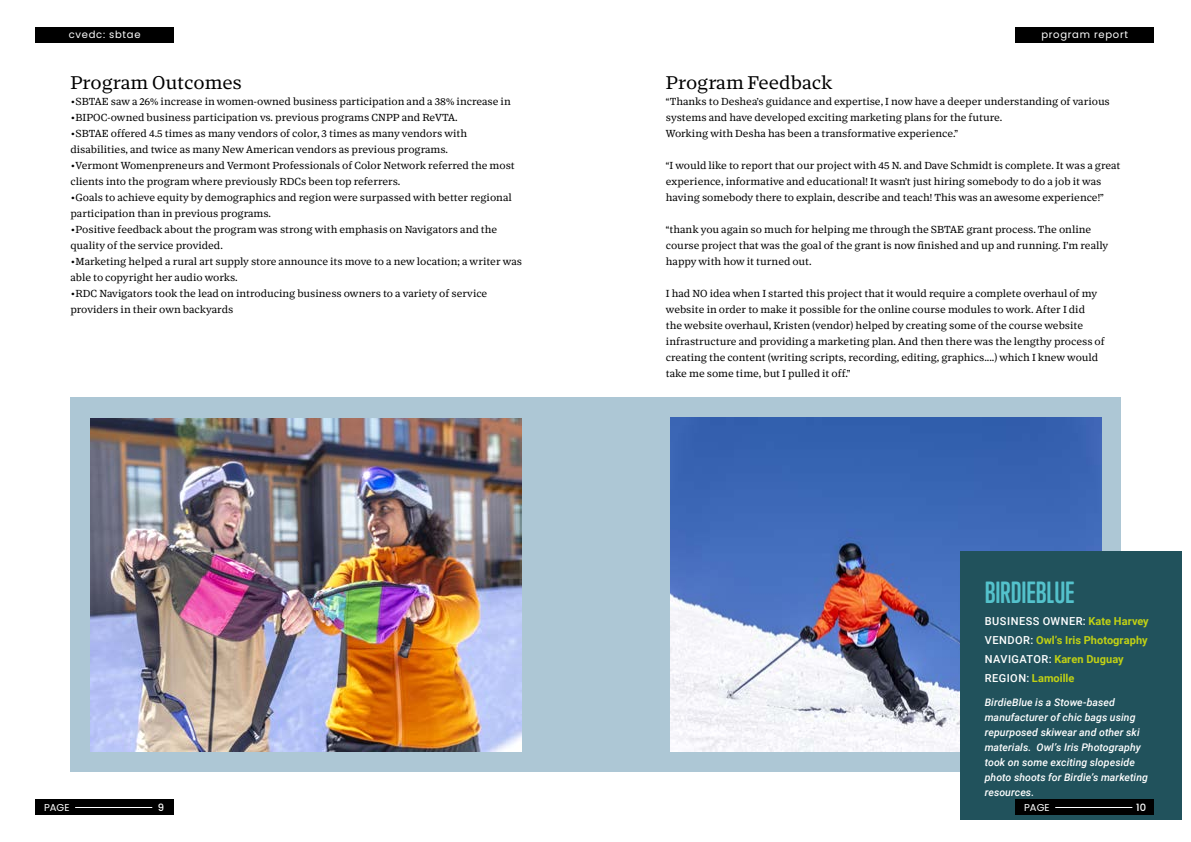
<style>
.page{position:relative;width:1191px;height:842px;background:#fff}
.page>*{position:absolute;margin:0;border:0;box-sizing:border-box;transform-origin:0 0}
.t1{font:700 28px "Trump Soft Pro";letter-spacing:-.005em;color:#54c2cc}
.t2{font:18px "Corsario VF";color:#000}
.t3{font:700 11px/19px "Roboto";letter-spacing:.005em;color:#c1d114}
.t4{font:italic 500 10.5px/15px "Roboto";letter-spacing:.005em;color:#fff}
.t5{font:10px/16px "Corsario VF";color:#000}
.t6{font:10px "Poppins";letter-spacing:.07em;color:#fff}
.t7{font:500 10px "Poppins";color:#fff}
.s1{font-weight:500;color:#fff}
</style>
<div class="page">
<div style="left:70px;top:397px;width:1051px;height:374px;background:#adc7d5"></div>
<img style="left:90px;top:418px;width:431px;height:333px">
<img style="left:670px;top:418px;width:431px;height:333px">
<div style="left:960px;top:551px;width:222px;height:269px;background:#21525c"></div>
<div style="left:35px;top:800px;width:139px;height:15px;background:#000"></div>
<div style="left:35px;top:27px;width:139px;height:15px;background:#000"></div>
<div style="left:1015px;top:27px;width:139px;height:15px;background:#000"></div>
<div style="left:1015px;top:800px;width:139px;height:15px;background:#000"></div>
<hr style="left:75px;top:807px;width:77px;height:1px;background:#fff">
<hr style="left:1055px;top:807px;width:77px;height:1px;background:#fff">
<p class="t6" style="left:69px;top:29px;width:73px">cvedc: sbtae</p>
<p class="t6" style="left:1041px;top:29px;width:88px">program report</p>
<h2 class="t2" style="left:70px;top:72px;width:173px">Program Outcomes</h2>
<p class="t5" style="left:70px;top:94px;width:442px">•SBTAE saw a 26% increase in women-owned business participation and a 38% increase in</p>
<p class="t5" style="left:70px;top:110px;width:389px">•BIPOC-owned business participation vs. previous programs CNPP and ReVTA.</p>
<p class="t5" style="left:70px;top:126px;width:398px">•SBTAE offered 4.5 times as many vendors of color, 3 times as many vendors with disabilities, and twice as many New American vendors as previous programs.</p>
<p class="t5" style="left:70px;top:158px;width:446px">•Vermont Womenpreneurs and Vermont Professionals of Color Network referred the most clients into the program where previously RDCs been top referrers.</p>
<p class="t5" style="left:70px;top:190px;width:443px">•Goals to achieve equity by demographics and region were surpassed with better regional participation than in previous programs.</p>
<p class="t5" style="left:70px;top:222px;width:428px">•Positive feedback about the program was strong with emphasis on Navigators and the quality of the service provided.</p>
<p class="t5" style="left:70px;top:254px;width:453px">•Marketing helped a rural art supply store announce its move to a new location; a writer was able to copyright her audio works.</p>
<p class="t5" style="left:70px;top:286px;width:418px">•RDC Navigators took the lead on introducing business owners to a variety of service providers in their own backyards</p>
<h2 class="t2" style="left:666px;top:72px;width:168px">Program Feedback</h2>
<p class="t5" style="left:666px;top:94px;width:445px">“Thanks to Deshea’s guidance and expertise, I now have a deeper understanding of various systems and have developed exciting marketing plans for the future.<br>Working with Desha has been a transformative experience.”</p>
<p class="t5" style="left:666px;top:158px;width:456px">“I would like to report that our project with 45 N. and Dave Schmidt is complete. It was a great experience, informative and educational! It wasn’t just hiring somebody to do a job it was having somebody there to explain, describe and teach! This was an awesome experience!”</p>
<p class="t5" style="left:666px;top:222px;width:444px">“thank you again so much for helping me through the SBTAE grant process. The online course project that was the goal of the grant is now finished and up and running. I’m really happy with how it turned out.</p>
<p class="t5" style="left:666px;top:286px;width:440px">I had NO idea when I started this project that it would require a complete overhaul of my website in order to make it possible for the online course modules to work. After I did<br>the website overhaul, Kristen (vendor) helped by creating some of the course website infrastructure and providing a marketing plan. And then there was the lengthy process of creating the content (writing scripts, recording, editing, graphics....) which I knew would take me some time, but I pulled it off.”</p>
<h1 class="t1" style="left:984px;top:575px;width:91px">BIRDIEBLUE</h1>
<p class="t3" style="left:985px;top:611px;width:165px"><span class="s1">BUSINESS OWNER:</span> Kate Harvey<br><span class="s1">VENDOR:</span> Owl’s Iris Photography<br><span class="s1">NAVIGATOR:</span> Karen Duguay<br><span class="s1">REGION:</span> Lamoille</p>
<p class="t4" style="left:984px;top:694px;width:165px">BirdieBlue is a Stowe-based manufacturer of chic bags using repurposed skiwear and other ski materials. Owl’s Iris Photography took on some exciting slopeside photo shoots for Birdie’s marketing resources.</p>
<p class="t6" style="left:44px;top:801px;width:27px">PAGE</p>
<p class="t7" style="left:158px;top:801px;width:8px">9</p>
<p class="t7" style="left:1136px;top:801px;width:11px">10</p>
<p class="t6" style="left:1024px;top:801px;width:27px">PAGE</p>
</div>
